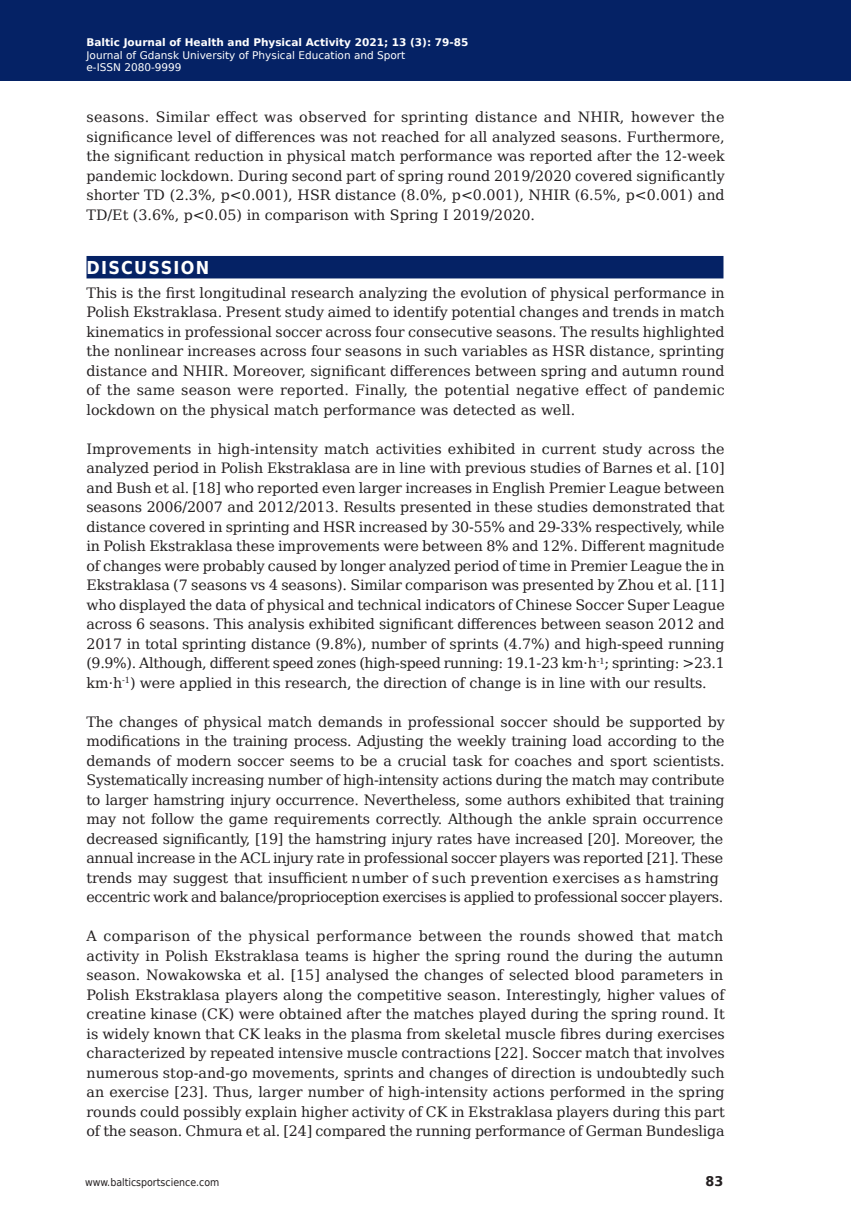
<style>
.page{position:relative;width:851px;height:1212px;background:#fff}
.page>*{position:absolute;margin:0;border:0;box-sizing:border-box;transform-origin:0 0}
.t1{font:700 17.85px "DejaVu Sans Condensed";letter-spacing:.07em;color:#fff}
.t2{font:14.25px/19.5px "DejaVu Serif";letter-spacing:-.01em;color:#231f20}
.t3{font:14.25px "DejaVu Serif";letter-spacing:-.03em;color:#231f20}
.t4{font:700 13.35px "DejaVu Sans";color:#231f20;scale:.96 1}
.t5{font:10.5px/12.6px "DejaVu Sans";color:#fff}
.t6{font:700 10.5px "DejaVu Sans";color:#fff}
.t7{font:10.5px "DejaVu Sans Condensed";color:#231f20}
</style>
<div class="page">
<div style="left:0;top:0;width:850px;height:80px;background:#052265"></div>
<div style="left:86px;top:256px;width:637px;height:22px;background:#052265"></div>
<p class="t6" style="left:86px;top:34px;width:383px">Baltic Journal of Health and Physical Activity 2021; 13 (3): 79-85</p>
<p class="t5" style="left:86px;top:48px;width:320px">Journal of Gdansk University of Physical Education and Sport e-ISSN 2080-9999</p>
<p class="t2" style="left:86px;top:106px;width:639px">seasons. Similar effect was observed for sprinting distance and NHIR, however the significance level of differences was not reached for all analyzed seasons. Furthermore, the significant reduction in physical match performance was reported after the 1 2-week pandemic lockdown. During second part of spring round 201 9/2020 covered significantly shorter TD (2.3%, p&lt;0.001 ), HSR distance (8.0%, p&lt;0.001 ), NHIR (6. 5%, p&lt;0.001 ) and TD/Et (3. 6%, p&lt;0. 05) in comparison with Spring I 201 9/2020.</p>
<p class="t1" style="left:86px;top:253px;width:124px">DISCUSSION</p>
<p class="t2" style="left:86px;top:282px;width:639px">This is the first longitudinal research analyzing the evolution of physical performance in Polish Ekstraklasa. Present study aimed to identify potential changes and trends in match kinematics in professional soccer across four consecutive seasons. The results highlighted the nonlinear increases across four seasons in such variables as HSR distance, sprinting distance and NHIR. Moreover, significant differences between spring and autumn round of the same season were reported. Finally, the potential negative effect of pandemic lockdown on the physical match performance was detected as well.</p>
<p class="t2" style="left:86px;top:438px;width:639px">Improvements in high-intensity match activities exhibited in current study across the analyzed period in Polish Ekstraklasa are in line with previous studies of Barnes et al. [1 0] and Bush et al. [1 8] who reported even larger increases in English Premier League between seasons 2006/2007 and 201 2/2013.</p>
<p class="t2" style="left:86px;top:496px;width:640px;text-indent:257px">Results presented in these studies demonstrated that distance covered in sprinting and HSR increased by 3 0-55% and 29-33 % respectively, while in Polish Ekstraklasa these improvements were between 8% and 1 2%. Different magnitude of changes were probably caused by longer analyzed period of time in Premier League the in Ekstraklasa (7 seasons vs 4 seasons). Similar comparison was presented by Zhou et al. [11] who displayed the data of physical and technical indicators of Chinese Soccer Super League across 6 seasons. This analysis exhibited significant differences between season 201 2 and 201 7 in total sprinting distance (9. 8%), number of sprints (4. 7%) and high-speed running (9. 9%). Although, different speed zones (high-speed running: 1 9.1-23 km⋅h<sup>-1</sup> ; sprinting: &gt;23.1 km⋅h<sup>-1</sup> ) were appli</p>
<p class="t2" style="left:215px;top:672px;width:490px">ed in this research, the direction of change is in line with our results.</p>
<p class="t2" style="left:86px;top:711px;width:639px">The changes of physical match demands in professional soccer should be supported by modifications in the training process. Adjusting the weekly training load according to the demands of modern soccer seems to be a crucial task for coaches and sport scientists.<br>Systematically increasing number of high-intensity actions during the match may contribute to larger hamstring injury occurrence. Nevertheless, some authors exhibited that training may not follow the game requirements correctly. Although the ankle sprain occurrence decreased significantly, [1 9] the hamstring injury rates have increased [ 20]. Moreover, the annual increase in the ACL injury rate in professional soccer players was reported [ 21]. These trends may suggest that insufficientnumb</p>
<p class="t2" style="left:401px;top:867px;width:19px">er ofsuch</p>
<p class="t2" style="left:480px;top:867px;width:9px">preventionexer</p>
<p class="t2" style="left:592px;top:867px;width:13px">cisesashamstring</p>
<p class="t3" style="left:86px;top:885px;width:393px">eccentric work and balance/proprioception exercises is appli</p>
<p class="t3" style="left:497px;top:885px;width:224px">ed to professional soccer players.</p>
<p class="t2" style="left:86px;top:925px;width:639px;text-align:justify">A comparison of the physical performance between the rounds showed that match activity in Polish Ekstraklasa teams is higher the spring round the during the autumn season. Nowakowska et al. [1 5] analysed the changes of selected blood parameters in Polish Ekstraklasa players along the competitive season. Interestingly, higher values of creatine kinase (CK) were obtained after the matches played during the spring round. It is widely known that CK leaks in the plasma from skeletal muscle fibres during exercises characterized by repeated intensive muscle contractions [ 22]. Soccer match that involves numerous stop-and-go movements, sprints and changes of direction is undoubtedly such an exercise [ 23].</p>
<p class="t2" style="left:86px;top:1081px;width:638px;text-indent:127px">Thus, larger number of high-intensity actions performed in the spring rounds could possibly</p>
<p class="t2" style="left:86px;top:1101px;width:639px;text-align:right">explain higher activity of CK in Ekstraklasa players during this part<br>of the season. Chmura et al. [ 24] compared the running performance of German Bundesliga</p>
<p class="t7" style="left:85px;top:1174px;width:136px">www.balticsportscience.com</p>
<p class="t4" style="left:705px;top:1170px;width:20px">83</p>
</div>
